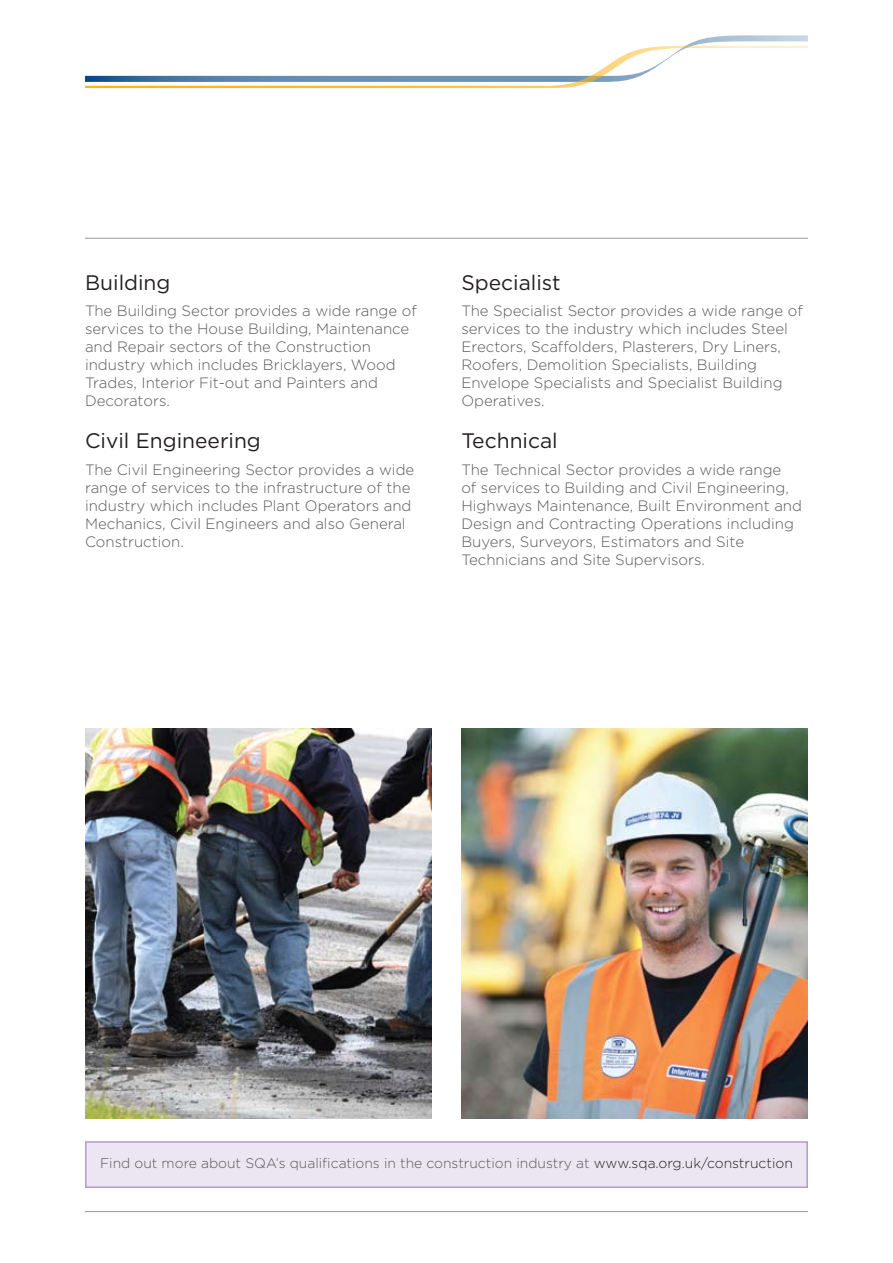
<style>
.page{position:relative;width:893px;height:1263px;background:#fff}
.page>*{position:absolute;margin:0;border:0;box-sizing:border-box;transform-origin:0 0}
.t1{font:21px "Gotham";color:#231f20}
.t2{font:300 15px/18px "Gotham";color:#58595b}
.t3{font:300 13.8px "Gotham";color:#58595b}
.s1{color:#231f20}
</style>
<div class="page">
<div style="left:85px;top:1141px;width:723px;height:47px;background:#ece6f2;border:2px solid #b899c8"></div>
<hr style="left:85px;top:238px;width:723px;height:1px;background:#939598">
<img style="left:85px;top:729px;width:347px;height:389px">
<img style="left:461px;top:729px;width:347px;height:389px">
<hr style="left:85px;top:1211px;width:723px;height:1px;background:#939598">
<svg style="left:85px;top:35px;width:723px;height:53px"></svg>
<h1 class="t1" style="left:85px;top:271px;width:87px">Building</h1>
<p class="t2" style="left:85px;top:302px;width:333px">The Building Sector provides a wide range of services to the House Building, Maintenance and Repair sectors of the Construction industry which includes Bricklayers, Wood Trades, Interior Fit-out and Painters and Decorators.</p>
<h1 class="t1" style="left:85px;top:429px;width:177px">Civil Engineering</h1>
<p class="t2" style="left:85px;top:460px;width:331px">The Civil Engineering Sector provides a wide range of services to the infrastructure of the industry which includes Plant Operators and Mechanics, Civil Engineers and also General Construction.</p>
<h1 class="t1" style="left:461px;top:271px;width:101px">Specialist</h1>
<p class="t2" style="left:461px;top:302px;width:343px">The Specialist Sector provides a wide range of services to the industry which includes Steel Erectors, Scaffolders, Plasterers, Dry Liners, Roofers, Demolition Specialists, Building Envelope Specialists and Specialist Building Operatives.</p>
<h1 class="t1" style="left:461px;top:429px;width:98px">Technical</h1>
<p class="t2" style="left:461px;top:460px;width:342px">The Technical Sector provides a wide range<br>of services to Building and Civil Engineering, Highways Maintenance, Built Environment and Design and Contracting Operations including Buyers, Surveyors, Estimators and Site Technicians and Site Supervisors.</p>
<p class="t3" style="left:100px;top:1156px;width:694px">Find out more about SQA’s qualifications in the construction industry at <span class="s1">www.sqa.org.uk/construction</span></p>
</div>
